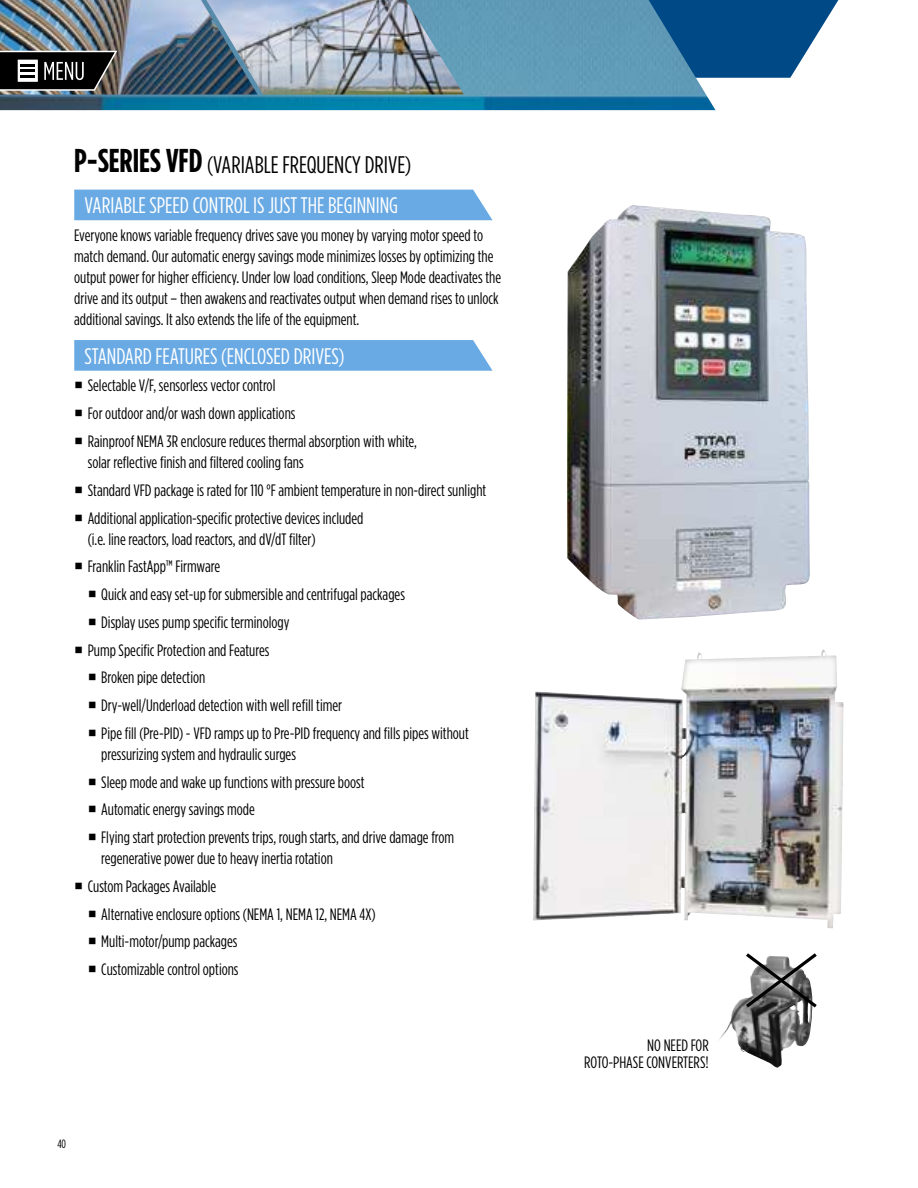
<style>
.page{position:relative;width:918px;height:1188px;background:#fff}
.page>*{position:absolute;margin:0;border:0;box-sizing:border-box;transform-origin:0 0}
.t1{font:700 33px "Gotham Condensed";color:#000}
.t2{font:24px "Gotham Condensed";color:#000}
.t3{font:22.5px "Gotham Condensed";color:#fff}
.t4{font:16.5px/27.8px "Gotham Condensed";color:#000}
.t5{font:12px "Gotham Condensed";color:#000}
</style>
<div class="page">
<svg style="left:716px;top:0;width:123px;height:78px"></svg>
<img style="left:0;top:0;width:716px;height:110px">
<img style="left:258px;top:0;width:206px;height:94px">
<img style="left:0;top:0;width:258px;height:94px">
<img style="left:567px;top:205px;width:243px;height:415px">
<img style="left:719px;top:999px;width:93px;height:69px">
<svg style="left:743px;top:953px;width:74px;height:58px"></svg>
<img style="left:533px;top:649px;width:311px;height:280px">
<div style="left:74px;top:190px;width:419px;height:30px;background:#6aaae4"></div>
<div style="left:74px;top:340px;width:419px;height:31px;background:#6aaae4"></div>
<svg style="left:0;top:49px;width:119px;height:42px;background:#414040"></svg>
<h1 class="t1" style="left:74px;top:146px;width:130px">P-SERIES VFD</h1>
<h2 class="t2" style="left:207px;top:153px;width:206px">(VARIABLE FREQUENCY DRIVE)</h2>
<h3 class="t3" style="left:85px;top:195px;width:315px">VARIABLE SPEED CONTROL IS JUST THE BEGINNING</h3>
<p class="t4" style="left:74px;top:226px;width:428px;line-height:21px">Everyone knows variable frequency drives save you money by varying motor speed to match demand. Our automatic energy savings mode minimizes losses by optimizing the output power for higher efficiency. Under low load conditions, Sleep Mode deactivates the drive and its output – then awakens and reactivates output when demand rises to unlock additional savings. It also extends the life of the equipment.</p>
<h3 class="t3" style="left:85px;top:346px;width:261px">STANDARD FEATURES (ENCLOSED DRIVES)</h3>
<p class="t4" style="left:88px;top:373px;width:331px">Selectable V/F, sensorless vector control<br>For outdoor and/or wash down applications<br>Rainproof NEMA 3R enclosure reduces thermal absorption with white,</p>
<p class="t4" style="left:88px;top:449px;width:400px">solar reflective finish and filtered cooling fans<br>Standard VFD package is rated for 110 °F ambient temperature in non-direct sunlight<br>Additional application-specific protective devices included</p>
<p class="t4" style="left:88px;top:526px;width:229px">(i.e. line reactors, load reactors, and dV/dT filter)<br>Franklin FastApp™ Firmware</p>
<p class="t4" style="left:101px;top:581px;width:305px">Quick and easy set-up for submersible and centrifugal packages</p>
<p class="t4" style="left:101px;top:609px;width:190px">Display uses pump specific terminology</p>
<p class="t4" style="left:88px;top:637px;width:183px">Pump Specific Protection and Features</p>
<p class="t4" style="left:101px;top:664px;width:106px">Broken pipe detection</p>
<p class="t4" style="left:101px;top:692px;width:242px">Dry-well/Underload detection with well refill timer</p>
<p class="t4" style="left:101px;top:720px;width:369px">Pipe fill (Pre-PID) - VFD ramps up to Pre-PID frequency and fills pipes without</p>
<p class="t4" style="left:101px;top:741px;width:355px">pressurizing system and hydraulic surges<br>Sleep mode and wake up functions with pressure boost<br>Automatic energy savings mode<br>Flying start protection prevents trips, rough starts, and drive damage from</p>
<p class="t4" style="left:88px;top:845px;width:247px;text-indent:13px">regenerative power due to heavy inertia rotation<br>Custom Packages Available</p>
<p class="t4" style="left:101px;top:901px;width:276px">Alternative enclosure options (NEMA 1, NEMA 12, NEMA 4X)<br>Multi-motor/pump packages<br>Customizable control options</p>
<p class="t5" style="left:57px;top:1138px;width:10px">40</p>
<p class="t4" style="left:584px;top:1038px;width:126px;line-height:16.5px;text-align:right">NO NEED FOR<br>ROTO-PHASE CONVERTERS!</p>
</div>
